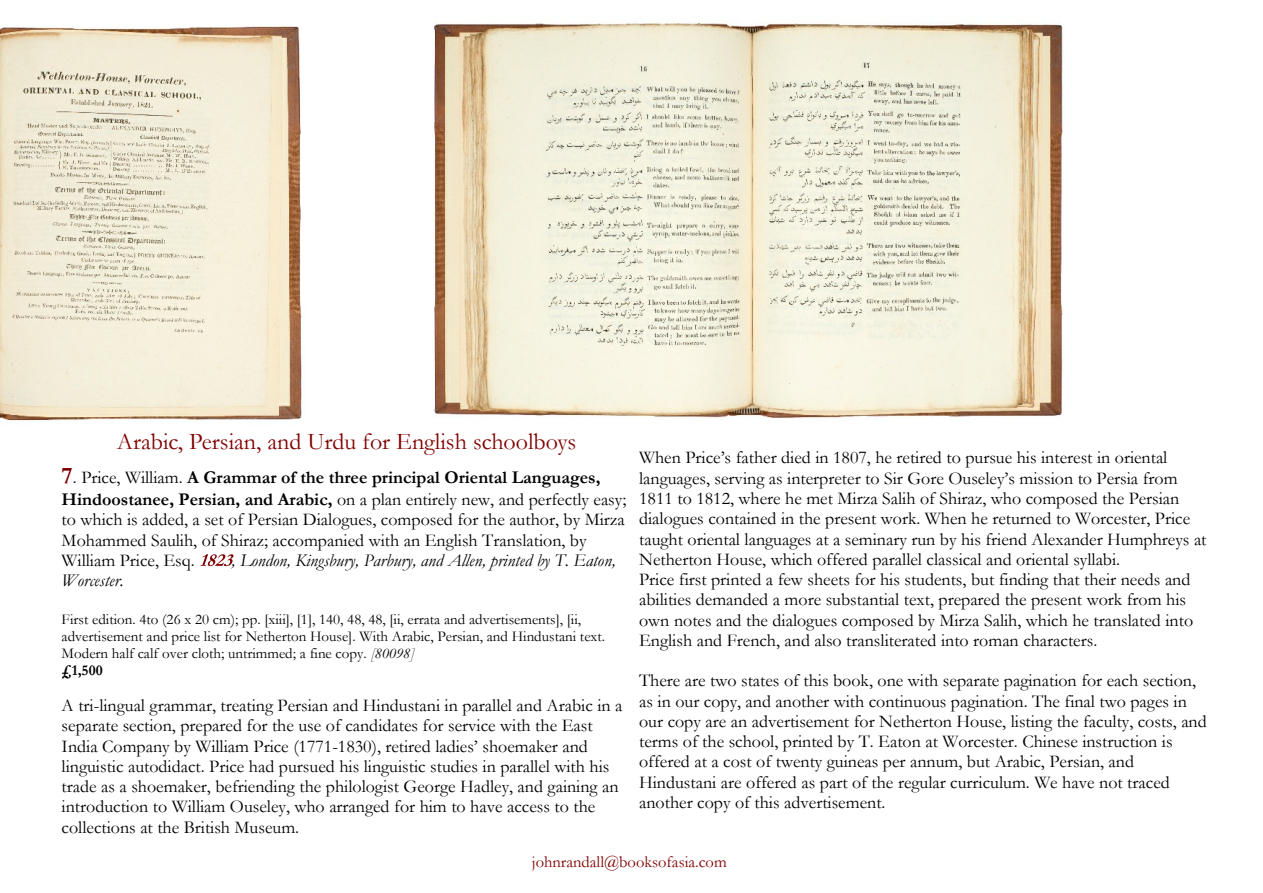
<style>
.page{position:relative;width:1263px;height:893px;background:#fff}
.page>*{position:absolute;margin:0;border:0;box-sizing:border-box;transform-origin:0 0}
.t1{font:24px "Garamond";color:#800000}
.t2{font:18px/20.2px "Garamond";color:#000}
.t3{font:italic 18px "Garamond";color:#000}
.t4{font:16.5px "Garamond";color:#800000}
.t5{font:15px/17px "Garamond";color:#000}
.s1{font-weight:700;font-size:24px;color:#800000}
.s2{font-weight:700}
.s3{font-style:italic}
</style>
<div class="page">
<svg style="left:200px;top:554px;width:34px;height:12px"></svg>
<img style="left:434px;top:22px;width:629px;height:397px">
<img style="left:1px;top:26px;width:301px;height:395px">
<h1 class="t1" style="left:117px;top:434px;width:461px">Arabic, Persian, and Urdu for English schoolboys</h1>
<p class="t2" style="left:62px;top:469px;width:566px;line-height:20.7px"><span class="s1">7</span>. Price, William. <span class="s2">A Grammar of the three principal Oriental Languages, Hindoostanee, Persian, and Arabic,</span> on a plan entirely new, and perfectly easy; to which is added, a set of Persian Dialogues, composed for the author, by Mirza Mohammed Saulih, of Shiraz; accompanied with an English Translation, by William Price, Esq.</p>
<p class="t3" style="left:232px;top:554px;width:386px">, London, Kingsbury, Parbury, and Allen, printed by T. Eaton,</p>
<p class="t3" style="left:62px;top:574px;width:64px">Worcester.</p>
<p class="t5" style="left:62px;top:613px;width:545px">First edition. 4to (26 x 20 cm); pp. [xiii], [1], 140, 48, 48, [ii, errata and advertisements], [ii, advertisement and price list for Netherton House]. With Arabic, Persian, and Hindustani text.<br>Modern half calf over cloth; untrimmed; a fine copy. <span class="s3">[80098]<br></span><span class="s2">£1,500</span></p>
<p class="t2" style="left:62px;top:697px;width:562px">A tri-lingual grammar, treating Persian and Hindustani in parallel and Arabic in a separate section, prepared for the use of candidates for service with the East India Company by William Price (1771-1830), retired ladies’ shoemaker and linguistic autodidact. Price had pursued his linguistic studies in parallel with his trade as a shoemaker, befriending the philologist George Hadley, and gaining an introduction to William Ouseley, who arranged for him to have access to the collections at the British Museum.</p>
<p class="t2" style="left:639px;top:450px;width:569px">When Price’s father died in 1807, he retired to pursue his interest in oriental languages, serving as interpreter to Sir Gore Ouseley’s mission to Persia from 1811 to 1812, where he met Mirza Salih of Shiraz, who composed the Persian dialogues contained in the present work. When he returned to Worcester, Price taught oriental languages at a seminary run by his friend Alexander Humphreys at Netherton House, which offered parallel classical and oriental syllabi.<br>Price first printed a few sheets for his students, but finding that their needs and abilities demanded a more substantial text, prepared the present work from his own notes and the dialogues composed by Mirza Salih, which he translated into English and French, and also transliterated into roman characters.</p>
<p class="t2" style="left:639px;top:673px;width:569px">There are two states of this book, one with separate pagination for each section, as in our copy, and another with continuous pagination. The final two pages in our copy are an advertisement for Netherton House, listing the faculty, costs, and terms of the school, printed by T. Eaton at Worcester. Chinese instruction is offered at a cost of twenty guineas per annum, but Arabic, Persian, and Hindustani are offered as part of the regular curriculum. We have not traced another copy of this advertisement.</p>
<p class="t4" style="left:532px;top:856px;width:196px">johnrandall@booksofasia.com</p>
</div>
